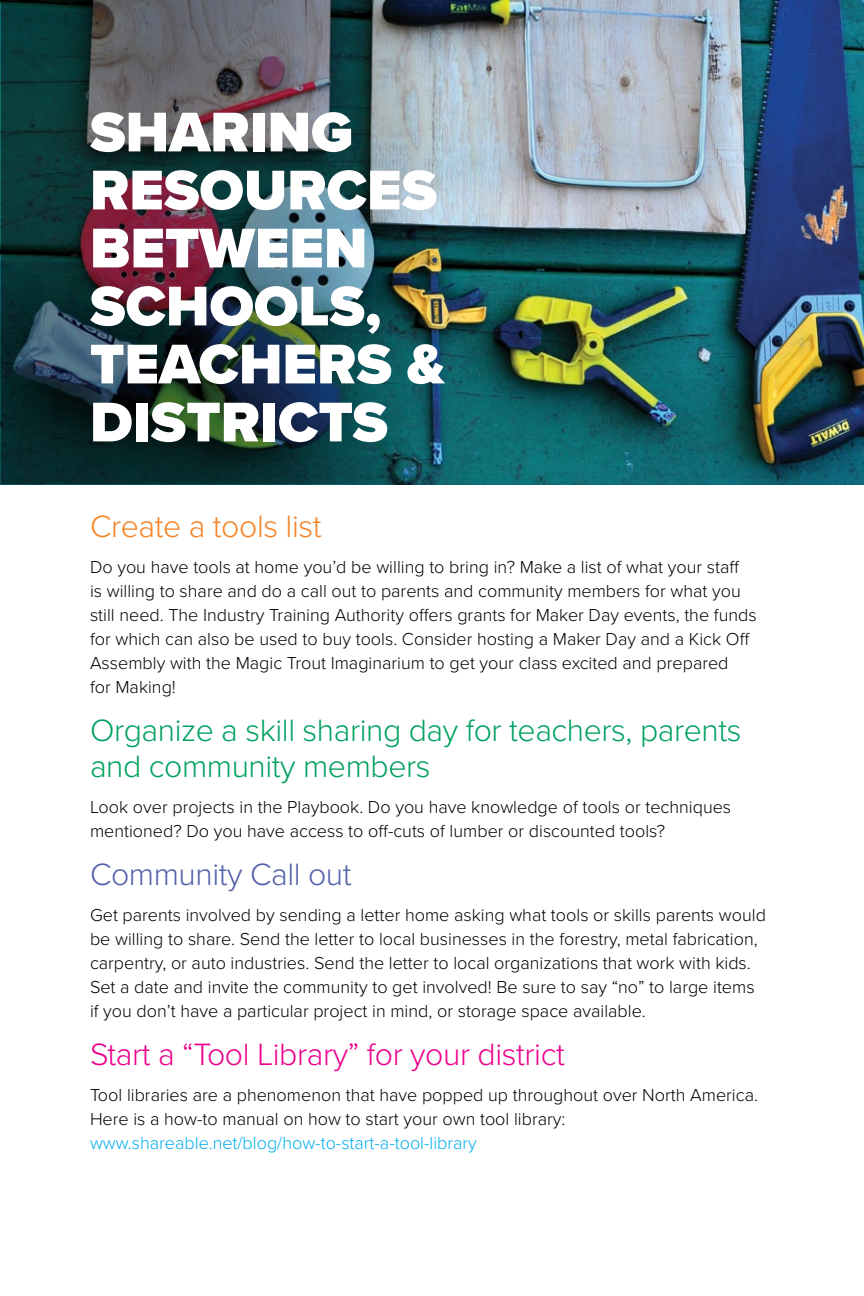
<style>
.page{position:relative;width:864px;height:1296px;background:#fff}
.page>*{position:absolute;margin:0;border:0;box-sizing:border-box;transform-origin:0 0}
.t1{font:900 58px/58px "Proxima Nova";color:#fff}
.t2{font:300 32px/36px "Proxima Nova";letter-spacing:-.015em;color:#00a160}
.t3{font:300 32px "Proxima Nova";letter-spacing:-.015em;color:#ec008c}
.t4{font:300 32px "Proxima Nova";letter-spacing:-.015em;color:#f58426}
.t5{font:300 32px "Proxima Nova";letter-spacing:-.015em;color:#5261ac}
.t6{font:300 18px/24px "Proxima Nova";color:#000}
.t7{font:300 18px "Proxima Nova";color:#00aeef}
</style>
<div class="page">
<img style="left:425px;top:0;width:439px;height:484px">
<img style="left:1px;top:0;width:424px;height:484px">
<h1 class="t1" style="left:90px;top:103px;width:356px">SHARING<br>RESOURCES<br>BETWEEN<br>SCHOOLS,<br>TEACHERS &amp;<br>DISTRICTS</h1>
<h2 class="t4" style="left:90px;top:503px;width:233px">Create a tools list</h2>
<p class="t6" style="left:90px;top:554px;width:668px">Do you have tools at home you’d be willing to bring in? Make a list of what your staff<br>is willing to share and do a call out to parents and community members for what you still need. The Industry Training Authority offers grants for Maker Day events, the funds for which can also be used to buy tools. Consider hosting a Maker Day and a Kick Off Assembly with the Magic Trout Imaginarium to get your class excited and prepared<br>for Making!</p>
<h2 class="t2" style="left:90px;top:711px;width:653px">Organize a skill sharing day for teachers, parents and community members</h2>
<p class="t6" style="left:90px;top:794px;width:643px">Look over projects in the Playbook. Do you have knowledge of tools or techniques mentioned? Do you have access to off-cuts of lumber or discounted tools?</p>
<h2 class="t5" style="left:90px;top:851px;width:263px">Community Call out</h2>
<p class="t6" style="left:90px;top:902px;width:677px">Get parents involved by sending a letter home asking what tools or skills parents would be willing to share. Send the letter to local businesses in the forestry, metal fabrication, carpentry, or auto industries. Send the letter to local organizations that work with kids.<br>Set a date and invite the community to get involved! Be sure to say “no” to large items if you don’t have a particular project in mind, or storage space available.</p>
<h2 class="t3" style="left:90px;top:1031px;width:476px">Start a “Tool Library” for your district</h2>
<p class="t6" style="left:90px;top:1082px;width:670px">Tool libraries are a phenomenon that have popped up throughout over North America.<br>Here is a how-to manual on how to start your own tool library:</p>
<p class="t7" style="left:90px;top:1130px;width:388px">www.shareable.net/blog/how-to-start-a-tool-library</p>
</div>
